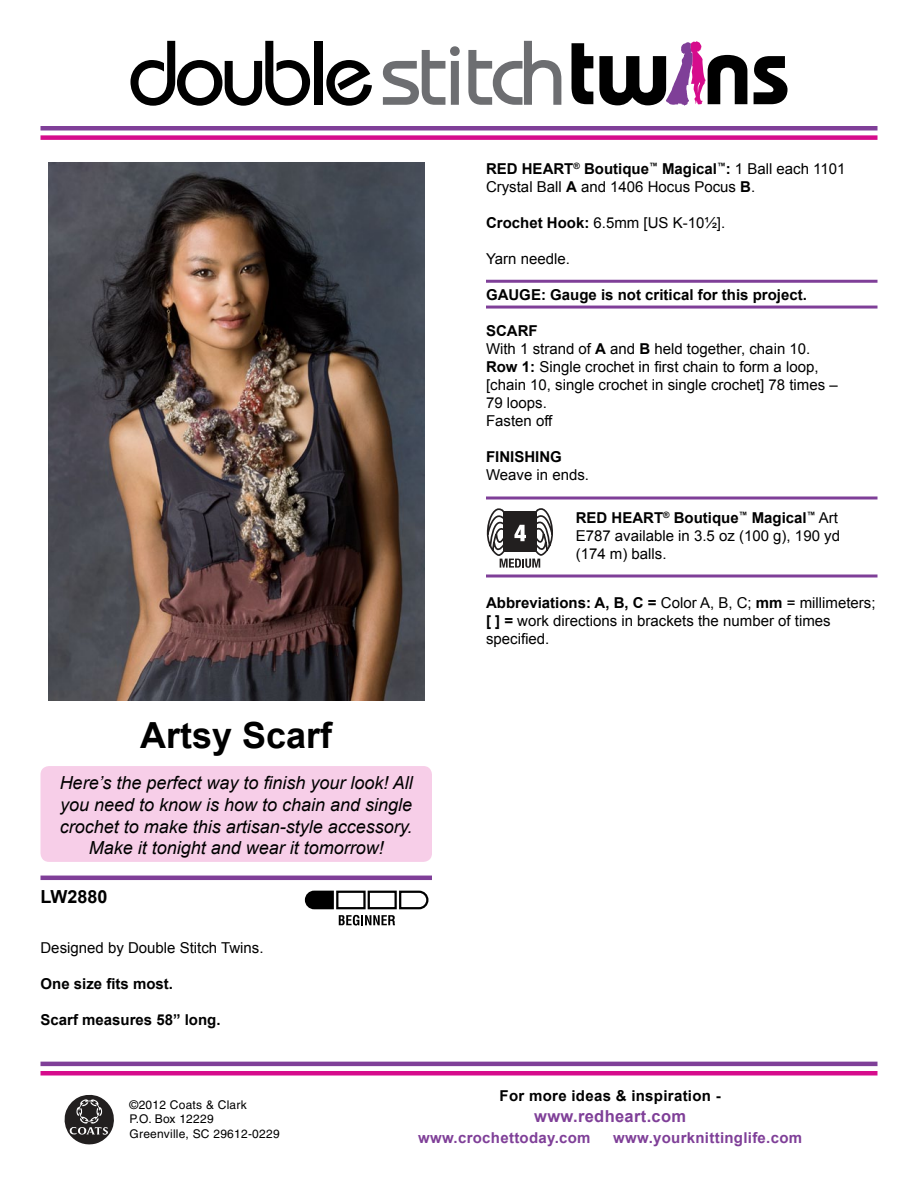
<style>
.page{position:relative;width:918px;height:1188px;background:#fff}
.page>*{position:absolute;margin:0;border:0;box-sizing:border-box;transform-origin:0 0}
.t1{font:700 36px "Arial";color:#000}
.t2{font:italic 18px/21.6px "Arial";color:#000;text-align:center}
.t3{font:700 18px "Arial";color:#000}
.t4{font:700 16.5px "Arial";letter-spacing:.02em;color:#7f3f98}
.t5{font:15px/18px "Arial";color:#000}
.t6{font:700 15px "Arial";color:#000}
.t7{font:700 15px "Arial";letter-spacing:.02em;color:#7f3f98}
.t8{font:700 15px "Arial";letter-spacing:.02em;color:#000}
.t9{font:12px/14.4px "Helvetica";letter-spacing:.02em;color:#000}
.s1{font-weight:700}
</style>
<div class="page">
<svg style="left:64px;top:1094px;width:50px;height:51px"></svg>
<hr style="left:40px;top:126px;width:838px;height:4px;background:#7f3f98">
<div style="left:40px;top:135px;width:838px;height:5px;background:#d60c8c"></div>
<hr style="left:40px;top:1062px;width:838px;height:4px;background:#7f3f98">
<div style="left:40px;top:1071px;width:838px;height:5px;background:#d60c8c"></div>
<svg style="left:130px;top:41px;width:180px;height:65px"></svg>
<div style="left:314px;top:41px;width:8px;height:64px;background:#000"></div>
<svg style="left:326px;top:60px;width:46px;height:46px"></svg>
<svg style="left:383px;top:46px;width:77px;height:59px"></svg>
<svg style="left:468px;top:41px;width:93px;height:64px"></svg>
<svg style="left:572px;top:43px;width:21px;height:61px"></svg>
<svg style="left:754px;top:56px;width:34px;height:48px"></svg>
<svg style="left:599px;top:41px;width:148px;height:65px"></svg>
<img style="left:48px;top:162px;width:376px;height:538px">
<hr style="left:40px;top:876px;width:392px;height:4px;background:#7f3f98">
<svg style="left:305px;top:890px;width:123px;height:36px"></svg>
<hr style="left:486px;top:280px;width:392px;height:3px;background:#7f3f98">
<hr style="left:486px;top:306px;width:392px;height:3px;background:#7f3f98">
<div style="left:40px;top:766px;width:392px;height:96px;background:#f7cee8;border-radius:9px"></div>
<svg style="left:486px;top:496px;width:392px;height:4px;background:#9e6eb1"></svg>
<svg style="left:486px;top:574px;width:392px;height:4px;background:#9e6eb1"></svg>
<svg style="left:486px;top:508px;width:67px;height:60px"></svg>
<h1 class="t1" style="left:140px;top:716px;width:194px">Artsy Scarf</h1>
<p class="t2" style="left:60px;top:772px;width:355px">Here’s the perfect way to finish your look! All you need to know is how to chain and single crochet to make this artisan-style accessory.<br>Make it tonight and wear it tomorrow!</p>
<p class="t3" style="left:40px;top:887px;width:69px">LW2880</p>
<p class="t5" style="left:40px;top:939px;width:225px">Designed by Double Stitch Twins.</p>
<p class="t6" style="left:40px;top:975px;width:134px">One size fits most.</p>
<p class="t6" style="left:40px;top:1011px;width:182px">Scarf measures 58” long.</p>
<p class="t5" style="left:486px;top:160px;width:361px"><span class="s1">RED HEART</span><sup>®</sup> <span class="s1">Boutique</span><sup>™</sup> <span class="s1">Magical</span><sup>™</sup><span class="s1">:</span> 1 Ball each 1101<br>Crystal Ball <span class="s1">A</span> and 1406 Hocus Pocus <span class="s1">B</span>.</p>
<p class="t5" style="left:486px;top:214px;width:241px"><span class="s1">Crochet Hook:</span> 6.5mm [US K-10½].</p>
<p class="t5" style="left:486px;top:250px;width:85px">Yarn needle.</p>
<p class="t6" style="left:486px;top:286px;width:322px">GAUGE: Gauge is not critical for this project.</p>
<p class="t5" style="left:486px;top:322px;width:353px"><span class="s1">SCARF<br></span>With 1 strand of <span class="s1">A</span> and <span class="s1">B</span> held together, chain 10.<br><span class="s1">Row 1:</span> Single crochet in first chain to form a loop, [chain 10, single crochet in single crochet] 78 times –<br>79 loops.<br>Fasten off</p>
<p class="t6" style="left:486px;top:448px;width:77px">FINISHING</p>
<p class="t5" style="left:486px;top:466px;width:105px">Weave in ends.</p>
<p class="t5" style="left:576px;top:508px;width:266px"><span class="s1">RED HEART</span><sup>®</sup> <span class="s1">Boutique</span><sup>™</sup> <span class="s1">Magical</span><sup>™</sup> Art<br>E787 available in 3.5 oz (100 g), 190 yd (174 m) balls.</p>
<p class="t5" style="left:486px;top:594px;width:391px"><span class="s1">Abbreviations: A, B, C =</span> Color A, B, C; <span class="s1">mm</span> = millimeters; <span class="s1">[ ] =</span> work directions in brackets the number of times specified.</p>
<p class="t9" style="left:130px;top:1097px;width:152px">©2012 Coats &amp; Clark<br>P.O. Box 12229<br>Greenville, SC 29612-0229</p>
<p class="t8" style="left:500px;top:1088px;width:223px">For more ideas &amp; inspiration -</p>
<p class="t4" style="left:534px;top:1107px;width:153px">www.redheart.com</p>
<p class="t7" style="left:418px;top:1130px;width:174px">www.crochettoday.com</p>
<p class="t7" style="left:613px;top:1130px;width:190px">www.yourknittinglife.com</p>
</div>
